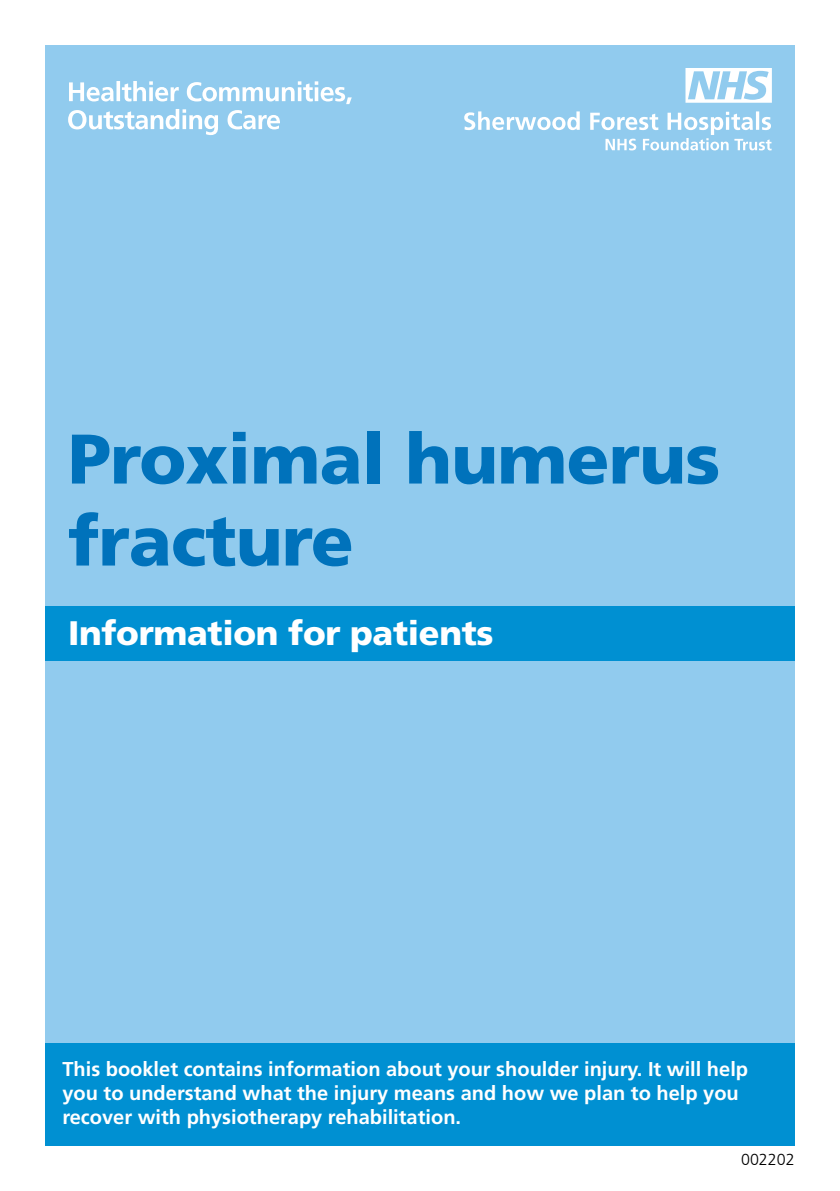
<style>
.page{position:relative;width:840px;height:1191px;background:#fff}
.page>*{position:absolute;margin:0;border:0;box-sizing:border-box;transform-origin:0 0}
.t1{font:900 70px/82px "Frutiger LT Com";letter-spacing:-.01em;color:#0072bb}
.t2{font:900 34px "Frutiger LT Com";letter-spacing:-.01em;color:#fff}
.t3{font:700 20px/24px "Frutiger LT Com";color:#fff}
.t4{font:300 16px "Frutiger LT Com";color:#000}
</style>
<div class="page">
<div style="left:45px;top:45px;width:749px;height:1049px;background:#91cbee"></div>
<svg style="left:68px;top:81px;width:283px;height:54px"></svg>
<svg style="left:464px;top:111px;width:307px;height:39px"></svg>
<svg style="left:685px;top:68px;width:86px;height:35px"></svg>
<div style="left:45px;top:607px;width:749px;height:54px;background:#0090d2"></div>
<div style="left:45px;top:1043px;width:749px;height:102px;background:#0090d2"></div>
<h1 class="t1" style="left:68px;top:418px;width:653px">Proximal humerus fracture</h1>
<h2 class="t2" style="left:68px;top:613px;width:426px">Information for patients</h2>
<p class="t3" style="left:62px;top:1056px;width:686px">This booklet contains information about your shoulder injury. It will help you to understand what the injury means and how we plan to help you recover with physiotherapy rehabilitation.</p>
<p class="t4" style="left:740px;top:1149px;width:55px">002202</p>
</div>
